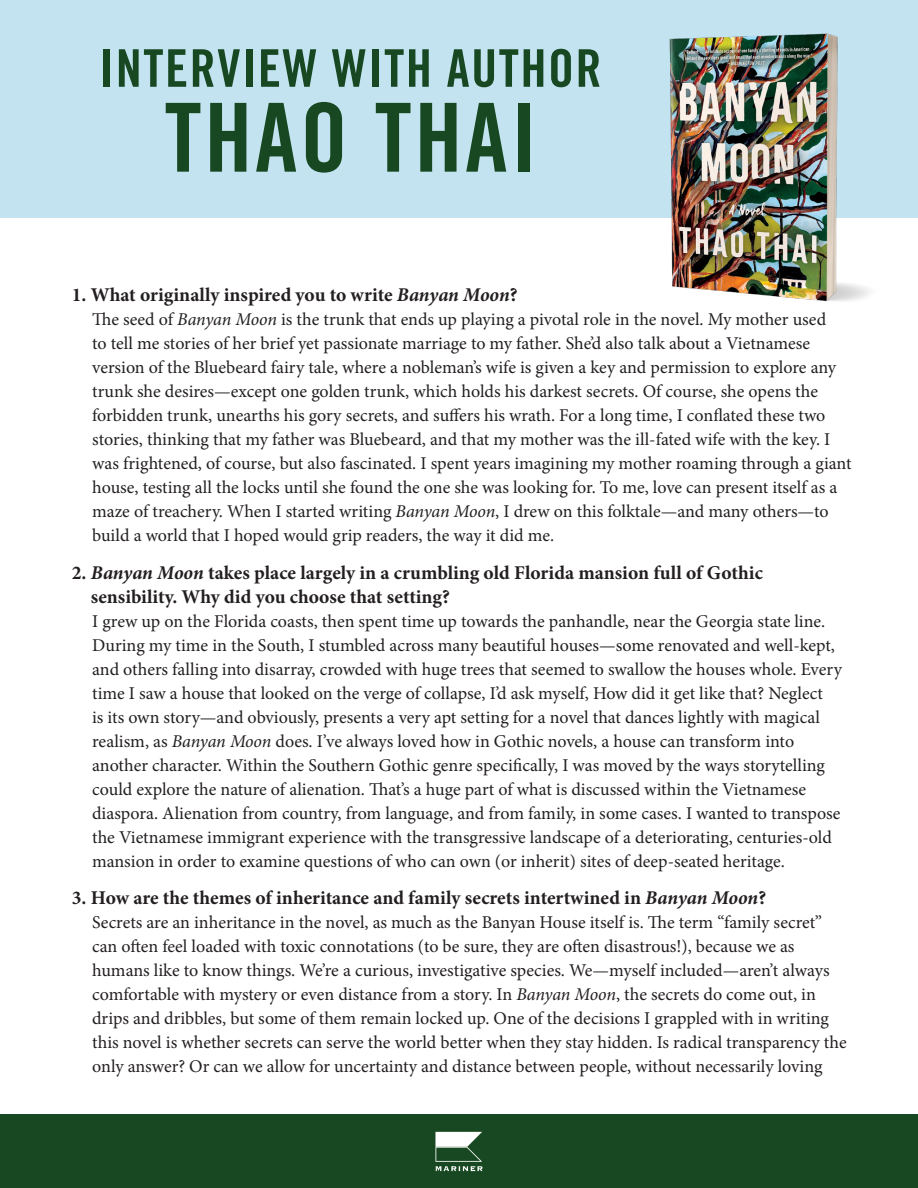
<style>
.page{position:relative;width:918px;height:1188px;background:#fff}
.page>*{position:absolute;margin:0;border:0;box-sizing:border-box;transform-origin:0 0}
.t1{font:95.25px "Trade Gothic LT Std Bd Cn 20";letter-spacing:.03em;color:#174821}
.t2{font:52.05px "Trade Gothic LT Std Bd Cn 20";letter-spacing:.03em;color:#174821}
.t3{font:700 19.5px/24px "Minion Pro";color:#231f20}
.t4{font:18px/24px "Minion Pro";color:#231f20}
.s1{font-style:italic}
</style>
<div class="page">
<div style="left:0;top:0;width:918px;height:217px;background:#c3e3f0"></div>
<img style="left:616px;top:33px;width:288px;height:269px">
<div style="left:0;top:1115px;width:918px;height:73px;background:#174821"></div>
<svg style="left:435px;top:1132px;width:48px;height:39px"></svg>
<p class="t2" style="left:100px;top:37px;width:503px">INTERVIEW WITH AUTHOR</p>
<p class="t1" style="left:165px;top:80px;width:374px">THAO THAI</p>
<p class="t3" style="left:72px;top:283px;width:447px">1. What originally inspired you to write <span class="s1">Banyan Moon</span>?</p>
<p class="t4" style="left:92px;top:308px;width:761px">The seed of <span class="s1">Banyan Moon</span> is the trunk that ends up playing a pivotal role in the novel. My mother used<br>to tell me stories of her brief yet passionate marriage to my father. She’d also talk about a Vietnamese version of the Bluebeard fairy tale, where a nobleman’s wife is given a key and permission to explore any trunk she desires—except one golden trunk, which holds his darkest secrets. Of course, she opens the forbidden trunk, unearths his gory secrets, and suffers his wrath. For a long time, I conflated these two stories, thinking that my father was Bluebeard, and that my mother was the ill-fated wife with the key. I was frightened, of course, but also fascinated. I spent years imagining my mother roaming through a giant house, testing all the locks until she found the one she was looking for. To me, love can present itself as a maze of treachery. When I started writing <span class="s1">Banyan Moon</span>, I drew on this folktale—and many others—to build a world that I hoped would grip readers, the way it did me.</p>
<p class="t3" style="left:91px;top:560px;width:674px;text-indent:-19px">2. <span class="s1">Banyan Moon</span> takes place largely in a crumbling old Florida mansion full of Gothic sensibility. Why did you choose that setting?</p>
<p class="t4" style="left:92px;top:609px;width:751px">I grew up on the Florida coasts, then spent time up towards the panhandle, near the Georgia state line.<br>During my time in the South, I stumbled across many beautiful houses—some renovated and well-kept, and others falling into disarray, crowded with huge trees that seemed to swallow the houses whole. Every time I saw a house that looked on the verge of collapse, I’d ask myself, How did it get like that? Neglect<br>is its own story—and obviously, presents a very apt setting for a novel that dances lightly with magical realism, as <span class="s1">Banyan Moon</span> does. I’ve always loved how in Gothic novels, a house can transform into another character. Within the Southern Gothic genre specifically, I was moved by the ways storytelling could explore the nature of alienation. That’s a huge part of what is discussed within the Vietnamese diaspora. Alienation from country, from language, and from family, in some cases. I wanted to transpose the Vietnamese immigrant experience with the transgressive landscape of a deteriorating, centuries-old mansion in order to examine questions of who can own (or inherit) sites of deep-seated heritage.</p>
<p class="t3" style="left:72px;top:886px;width:696px">3. How are the themes of inheritance and family secrets intertwined in <span class="s1">Banyan Moon</span>?</p>
<p class="t4" style="left:92px;top:911px;width:756px">Secrets are an inheritance in the novel, as much as the Banyan House itself is. The term “family secret” can often feel loaded with toxic connotations (to be sure, they are often disastrous!), because we as humans like to know things. We’re a curious, investigative species. We—myself included—aren’t always comfortable with mystery or even distance from a story. In <span class="s1">Banyan Moon</span>, the secrets do come out, in drips and dribbles, but some of them remain locked up. One of the decisions I grappled with in writing this novel is whether secrets can serve the world better when they stay hidden. Is radical transparency the only answer? Or can we allow for uncertainty and distance between people, without necessarily loving</p>
</div>
